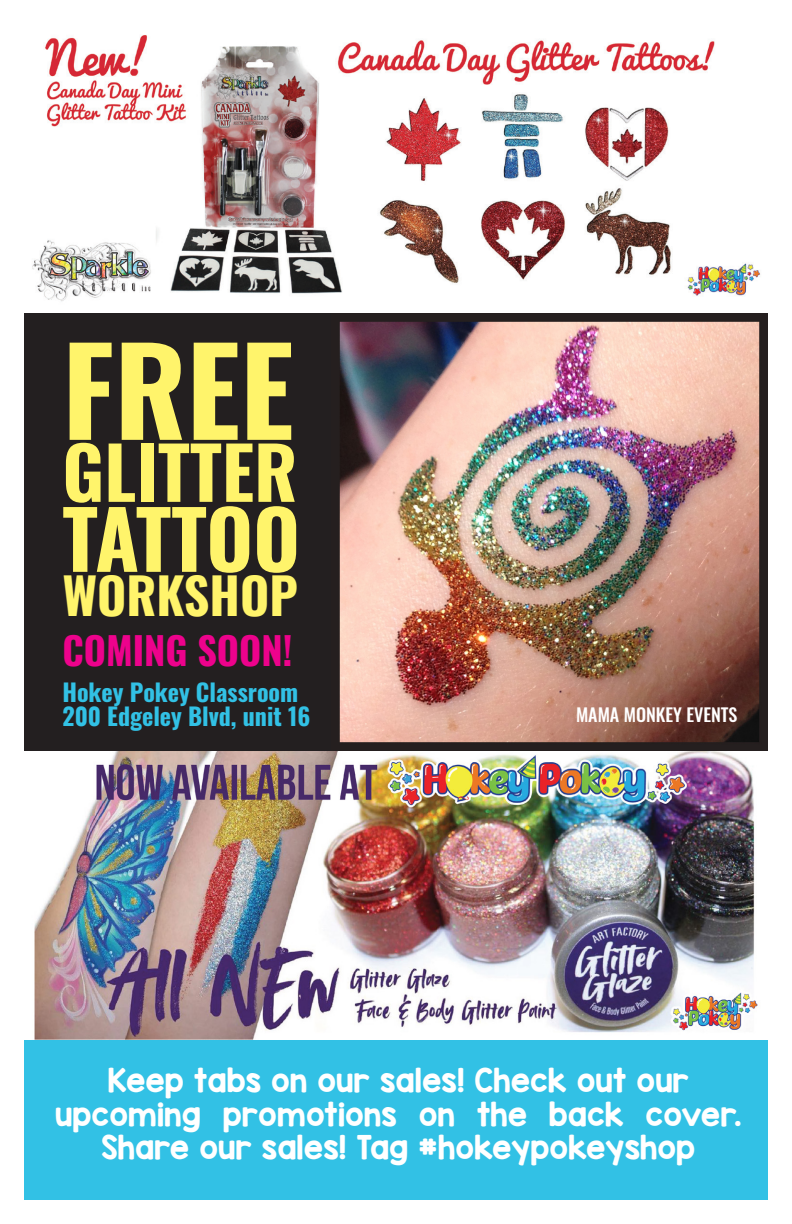
<style>
.page{position:relative;width:792px;height:1224px;background:#fff}
.page>*{position:absolute;margin:0;border:0;box-sizing:border-box;transform-origin:0 0}
.t1{font:700 120px "Oswald";color:#fff46b}
.t2{font:700 80px "Oswald";letter-spacing:-.01em;color:#fff46b}
.t3{font:700 72px "Oswald";color:#fff46b}
.t4{font:700 50px "Oswald";color:#fff46b}
.t5{font:700 38px "Oswald";color:#ed028c}
.t6{font:28px/33.6px "KG Red Hands";color:#fff;text-align:center}
.t7{font:700 24px "Oswald";color:#32c1e5}
.t8{font:500 18px "Oswald";color:#fff}
</style>
<div class="page">
<div style="left:24px;top:1039px;width:744px;height:161px;background:#32c1e5"></div>
<img style="left:32px;top:35px;width:728px;height:267px">
<img style="left:24px;top:750px;width:744px;height:289px">
<div style="left:24px;top:313px;width:744px;height:437px;background:#231f20"></div>
<img style="left:339px;top:321px;width:421px;height:422px">
<p class="t1" style="left:62px;top:328px;width:233px">FREE</p>
<p class="t3" style="left:62px;top:435px;width:236px">GLITTER</p>
<p class="t2" style="left:62px;top:497px;width:239px">TATTOO</p>
<p class="t4" style="left:62px;top:569px;width:237px">WORKSHOP</p>
<p class="t5" style="left:62px;top:631px;width:232px">COMING SOON!</p>
<p class="t7" style="left:62px;top:680px;width:237px">Hokey Pokey Classroom</p>
<p class="t7" style="left:62px;top:704px;width:249px">200 Edgeley Blvd, unit 16</p>
<p class="t8" style="left:576px;top:705px;width:163px">MAMA MONKEY EVENTS</p>
<p class="t6" style="left:108px;top:1064px;width:583px">Keep tabs on our sales! Check out our</p>
<p class="t6" style="left:55px;top:1097px;width:688px">upcoming promotions on the back cover.<br>Share our sales! Tag #hokeypokeyshop</p>
</div>
